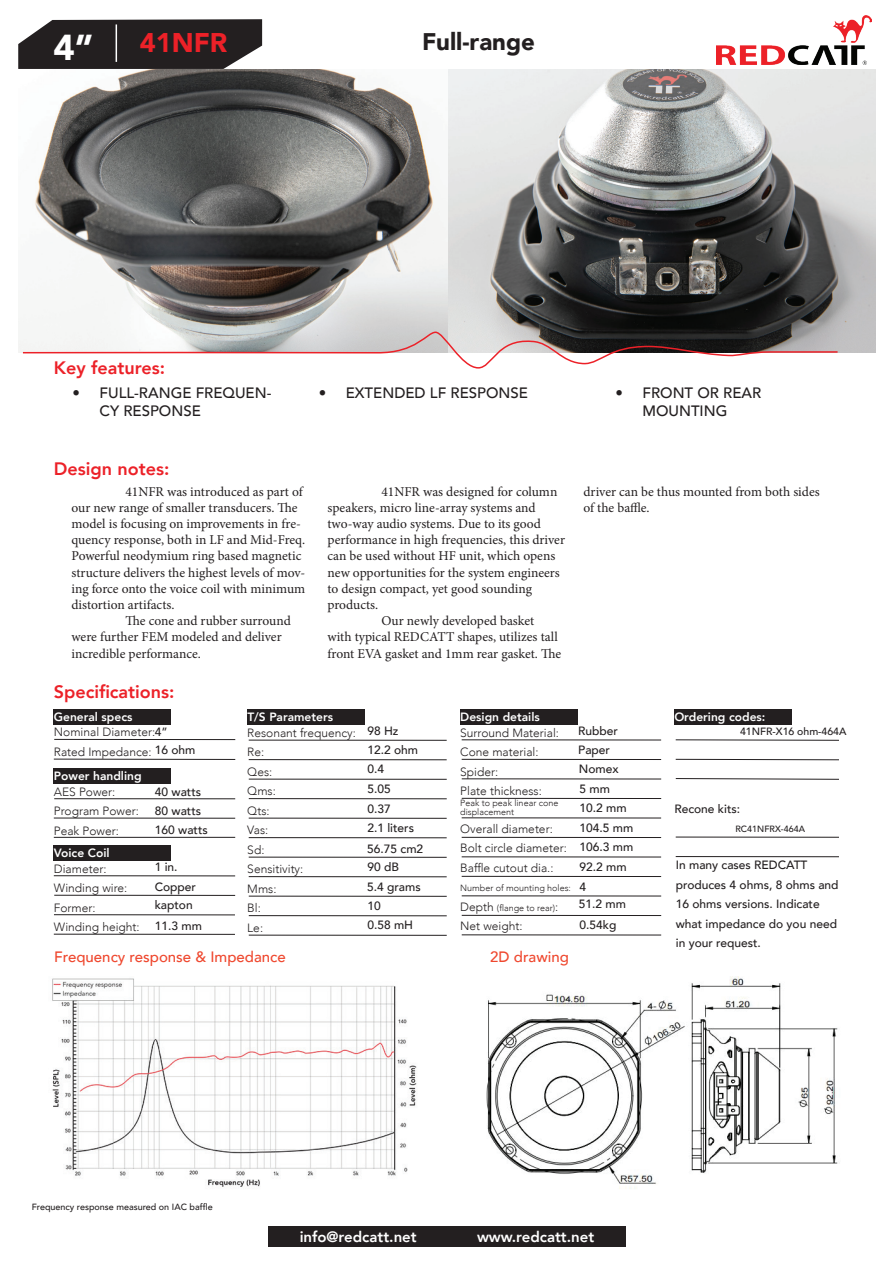
<style>
.page{position:relative;width:893px;height:1263px;background:#fff}
.page>*{position:absolute;margin:0;border:0;box-sizing:border-box;transform-origin:0 0}
.t1{font:900 36px "Avenir";color:#fff}
.t2{font:900 27px "Avenir";color:#ec2128}
.t3{font:900 24px "Avenir";color:#231f20}
.t4{font:800 18px "Avenir";color:#ec2128}
.t5{font:500 15px/18px "Avenir";color:#231f20}
.t6{font:500 15px "Avenir";color:#ef482f}
.t7{font:800 15px "Avenir";color:#fff}
.t8{font:13.5px/16.2px "Minion Pro";color:#231f20}
.t9{font:300 12px/19.5px "Avenir";color:#231f20}
.t10{font:500 12px/19.5px "Avenir";color:#231f20}
.t11{font:800 12px "Avenir";color:#fff}
.t12{font:500 10.5px "Avenir";color:#231f20}
.t13{font:300 9px/9px "Avenir";color:#231f20}
.t14{font:500 9px "Avenir";color:#231f20}
.s1{font-weight:500}
.s2{font-size:12px}
</style>
<div class="page">
<svg style="left:18px;top:19px;width:244px;height:50px"></svg>
<img style="left:717px;top:16px;width:155px;height:48px">
<hr style="left:116px;top:24px;width:1px;height:38px;background:#fff">
<div style="left:268px;top:1226px;width:180px;height:21px;background:#231f20"></div>
<div style="left:446px;top:1226px;width:180px;height:21px;background:#231f20"></div>
<div style="left:54px;top:709px;width:117px;height:16px;background:#231f20"></div>
<div style="left:54px;top:768px;width:117px;height:15px;background:#231f20"></div>
<div style="left:247px;top:709px;width:118px;height:16px;background:#231f20"></div>
<div style="left:460px;top:709px;width:117px;height:16px;background:#231f20"></div>
<div style="left:674px;top:709px;width:117px;height:16px;background:#231f20"></div>
<hr style="left:54px;top:739px;width:181px;height:1px;background:#231f20">
<hr style="left:54px;top:759px;width:181px;height:1px;background:#231f20">
<hr style="left:54px;top:798px;width:181px;height:1px;background:#231f20">
<hr style="left:249px;top:740px;width:198px;height:1px;background:#231f20">
<hr style="left:462px;top:739px;width:199px;height:1px;background:#231f20">
<svg style="left:675px;top:739px;width:164px;height:2px"></svg>
<hr style="left:249px;top:779px;width:198px;height:1px;background:#231f20">
<hr style="left:462px;top:778px;width:199px;height:1px;background:#231f20">
<svg style="left:675px;top:778px;width:164px;height:2px"></svg>
<hr style="left:249px;top:818px;width:198px;height:1px;background:#231f20">
<hr style="left:462px;top:817px;width:199px;height:1px;background:#231f20">
<hr style="left:249px;top:857px;width:198px;height:1px;background:#231f20">
<hr style="left:462px;top:856px;width:199px;height:1px;background:#231f20">
<hr style="left:676px;top:856px;width:163px;height:1px;background:#231f20">
<hr style="left:249px;top:896px;width:198px;height:1px;background:#231f20">
<hr style="left:462px;top:895px;width:199px;height:1px;background:#231f20">
<hr style="left:54px;top:818px;width:181px;height:1px;background:#231f20">
<hr style="left:249px;top:759px;width:198px;height:1px;background:#231f20">
<hr style="left:462px;top:759px;width:199px;height:1px;background:#231f20">
<svg style="left:675px;top:759px;width:164px;height:1px"></svg>
<hr style="left:249px;top:798px;width:198px;height:1px;background:#231f20">
<hr style="left:462px;top:798px;width:199px;height:1px;background:#231f20">
<hr style="left:249px;top:837px;width:198px;height:1px;background:#231f20">
<hr style="left:462px;top:837px;width:199px;height:1px;background:#231f20">
<hr style="left:676px;top:837px;width:163px;height:1px;background:#231f20">
<hr style="left:249px;top:876px;width:198px;height:1px;background:#231f20">
<hr style="left:462px;top:876px;width:199px;height:1px;background:#231f20">
<hr style="left:249px;top:915px;width:198px;height:1px;background:#231f20">
<hr style="left:462px;top:915px;width:199px;height:1px;background:#231f20">
<hr style="left:54px;top:837px;width:181px;height:1px;background:#231f20">
<hr style="left:249px;top:935px;width:198px;height:1px;background:#231f20">
<hr style="left:462px;top:934px;width:199px;height:1px;background:#231f20">
<div style="left:54px;top:845px;width:117px;height:15px;background:#231f20"></div>
<hr style="left:54px;top:875px;width:181px;height:1px;background:#231f20">
<hr style="left:54px;top:895px;width:181px;height:1px;background:#231f20">
<hr style="left:54px;top:914px;width:181px;height:1px;background:#231f20">
<hr style="left:54px;top:934px;width:181px;height:1px;background:#231f20">
<img style="left:19px;top:69px;width:857px;height:284px">
<img style="left:52px;top:978px;width:365px;height:209px">
<img style="left:486px;top:976px;width:352px;height:213px">
<svg style="left:21px;top:331px;width:818px;height:38px"></svg>
<h1 class="t1" style="left:53px;top:17px;width:42px">4”</h1>
<h2 class="t2" style="left:140px;top:19px;width:89px">41NFR</h2>
<h3 class="t3" style="left:422px;top:21px;width:114px">Full-range</h3>
<h3 class="t4" style="left:54px;top:354px;width:113px">Key features:</h3>
<p class="t5" style="left:100px;top:382px;width:173px;text-indent:-27px">• FULL-RANGE FREQUEN-<br>CY RESPONSE</p>
<p class="t5" style="left:319px;top:382px;width:211px">• EXTENDED LF RESPONSE</p>
<p class="t5" style="left:615px;top:383px;width:147px;text-align:center">• FRONT OR REAR<br>MOUNTING</p>
<h3 class="t4" style="left:54px;top:455px;width:117px">Design notes:</h3>
<p class="t8" style="left:125px;top:483px;width:179px">41NFR was introduced as part of</p>
<p class="t8" style="left:71px;top:499px;width:228px">our new range of smaller transducers. The</p>
<p class="t8" style="left:71px;top:516px;width:231px">model is focusing on improvements in fre-</p>
<p class="t8" style="left:71px;top:532px;width:235px">quency response, both in LF and Mid-Freq.</p>
<p class="t8" style="left:71px;top:548px;width:231px">Powerful neodymium ring based magnetic</p>
<p class="t8" style="left:71px;top:564px;width:235px">structure delivers the highest levels of mov-</p>
<p class="t8" style="left:71px;top:580px;width:235px">ing force onto the voice coil with minimum</p>
<p class="t8" style="left:71px;top:597px;width:105px">distortion artifacts.</p>
<p class="t8" style="left:125px;top:613px;width:167px">The cone and rubber surround</p>
<p class="t8" style="left:71px;top:629px;width:212px">were further FEM modeled and deliver</p>
<p class="t8" style="left:71px;top:645px;width:131px">incredible performance.</p>
<h3 class="t4" style="left:54px;top:678px;width:122px">Specifications:</h3>
<p class="t8" style="left:381px;top:483px;width:177px">41NFR was designed for column</p>
<p class="t8" style="left:327px;top:499px;width:210px">speakers, micro line-array systems and</p>
<p class="t8" style="left:327px;top:516px;width:215px">two-way audio systems. Due to its good</p>
<p class="t8" style="left:327px;top:532px;width:239px">performance in high frequencies, this driver</p>
<p class="t8" style="left:327px;top:548px;width:229px">can be used without HF unit, which opens</p>
<p class="t8" style="left:327px;top:564px;width:234px">new opportunities for the system engineers</p>
<p class="t8" style="left:327px;top:580px;width:206px">to design compact, yet good sounding</p>
<p class="t8" style="left:327px;top:597px;width:52px">products.</p>
<p class="t8" style="left:381px;top:613px;width:154px">Our newly developed basket</p>
<p class="t8" style="left:327px;top:629px;width:232px">with typical REDCATT shapes, utilizes tall</p>
<p class="t8" style="left:327px;top:645px;width:235px">front EVA gasket and 1mm rear gasket. The</p>
<p class="t8" style="left:583px;top:483px;width:238px">driver can be thus mounted from both sides of the baffle.</p>
<p class="t11" style="left:54px;top:708px;width:80px">General specs</p>
<p class="t11" style="left:247px;top:708px;width:87px">T/S Parameters</p>
<p class="t11" style="left:460px;top:707px;width:81px">Design details</p>
<p class="t11" style="left:674px;top:707px;width:93px">Ordering codes:</p>
<p class="t10" style="left:367px;top:721px;width:52px;line-height:18.3px">98 Hz<br>12.2 ohm</p>
<p class="t10" style="left:367px;top:758px;width:58px">0.4<br>5.05<br>0.37<br>2.1 liters<br>56.75 cm2</p>
<p class="t10" style="left:367px;top:856px;width:55px;line-height:20px">90 dB<br>5.4 grams</p>
<p class="t10" style="left:367px;top:895px;width:47px;line-height:20px">10<br>0.58 mH</p>
<p class="t9" style="left:54px;top:722px;width:115px">Nominal Diameter:<span class="s1">4”<br></span>Rated Impedance:</p>
<p class="t9" style="left:54px;top:782px;width:86px">AES Power:<br>Program Power:<br>Peak Power:</p>
<p class="t9" style="left:247px;top:723px;width:110px">Resonant frequency:<br>Re:<br>Qes:<br>Qms:<br>Qts:<br>Vas:<br>Sd:<br>Sensitivity:<br>Mms:<br>Bl:<br>Le:</p>
<p class="t9" style="left:460px;top:723px;width:100px">Surround Material:<br>Cone material:<br>Spider:<br>Plate thickness:</p>
<p class="t10" style="left:155px;top:739px;width:42px">16 ohm</p>
<p class="t10" style="left:155px;top:782px;width:54px;line-height:19px">40 watts<br>80 watts<br>160 watts</p>
<p class="t10" style="left:155px;top:856px;width:43px;line-height:20.1px">1 in.<br>Copper</p>
<p class="t10" style="left:155px;top:894px;width:49px;line-height:20.2px">kapton<br>11.3 mm</p>
<p class="t11" style="left:54px;top:766px;width:89px">Power handling</p>
<p class="t13" style="left:460px;top:798px;width:100px">Peak to peak linear cone displacement</p>
<p class="t9" style="left:460px;top:819px;width:108px">Overall diameter:<br>Bolt circle diameter:<br>Baffle cutout dia.:</p>
<p class="t13" style="left:460px;top:878px;width:112px;line-height:19.5px">Number of mounting holes:<br><span class="s2">Depth</span> (flange to rear)<span class="s2">:</span></p>
<p class="t9" style="left:460px;top:916px;width:64px">Net weight:</p>
<p class="t11" style="left:54px;top:843px;width:57px">Voice Coil</p>
<p class="t9" style="left:54px;top:859px;width:87px">Diameter:<br>Winding wire:<br>Former:<br>Winding height:</p>
<p class="t6" style="left:54px;top:943px;width:233px">Frequency response &amp; Impedance</p>
<p class="t6" style="left:490px;top:943px;width:80px">2D drawing</p>
<p class="t10" style="left:578px;top:721px;width:57px">Rubber<br>Paper<br>Nomex<br>5 mm<br>10.2 mm<br>104.5 mm<br>106.3 mm<br>92.2 mm<br>4</p>
<p class="t10" style="left:579px;top:893px;width:49px;line-height:21px">51.2 mm<br>0.54kg</p>
<p class="t12" style="left:740px;top:722px;width:108px">41NFR-X16 ohm-464A</p>
<p class="t10" style="left:674px;top:799px;width:67px">Recone kits:</p>
<p class="t14" style="left:735px;top:822px;width:71px;rotate:-1deg">RC41NFRX-464A</p>
<p class="t10" style="left:676px;top:855px;width:164px">In many cases REDCATT produces 4 ohms, 8 ohms and<br>16 ohms versions. Indicate what impedance do you need in your request.</p>
<p class="t14" style="left:32px;top:1199px;width:182px">Frequency response measured on IAC baffle</p>
<p class="t7" style="left:300px;top:1225px;width:119px">info@redcatt.net</p>
<p class="t7" style="left:477px;top:1225px;width:119px">www.redcatt.net</p>
</div>
